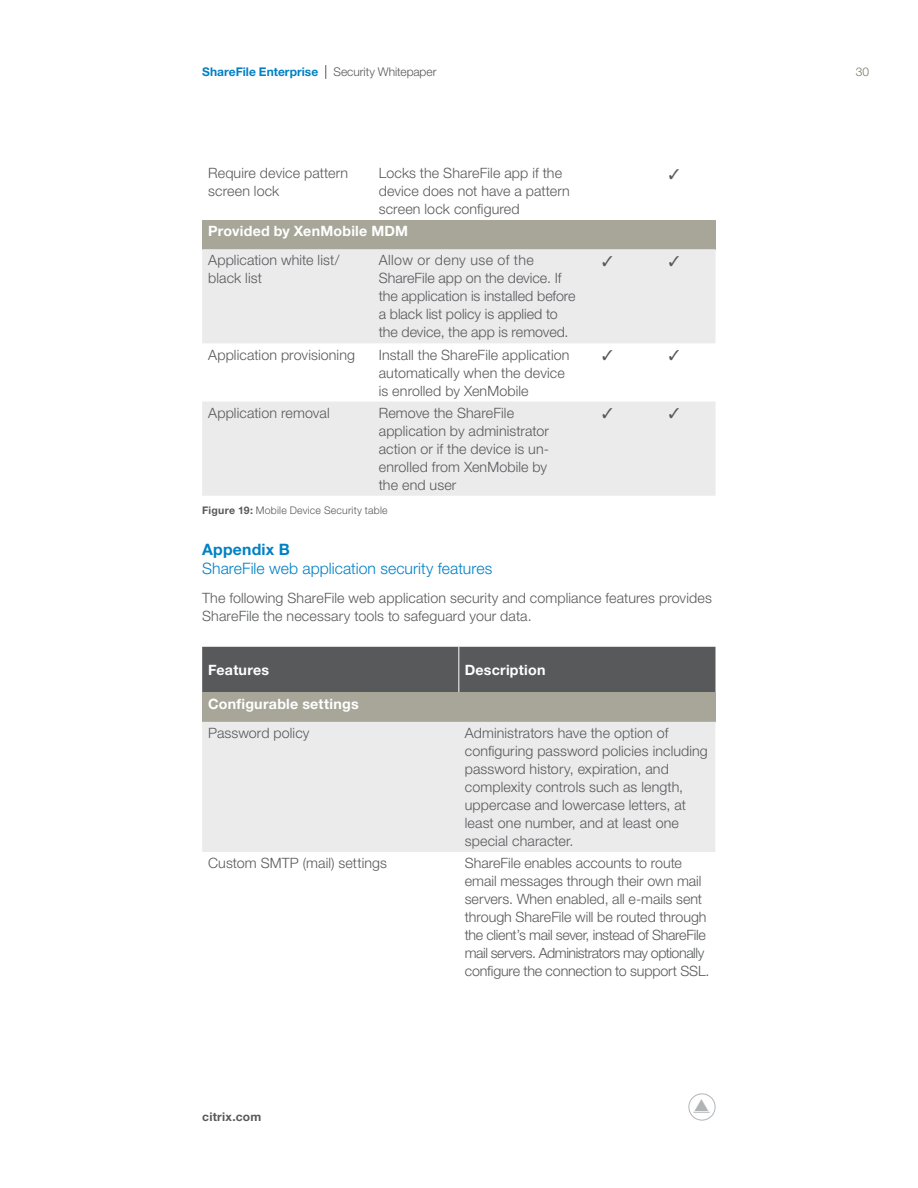
<style>
.page{position:relative;width:918px;height:1188px;background:#fff}
.page>*{position:absolute;margin:0;border:0;box-sizing:border-box;transform-origin:0 0}
.t1{font:300 15.75px "Helvetica Neue LT Pro";letter-spacing:.005em;color:#0081c6}
.t2{font:700 15.75px "Helvetica Neue LT Pro";letter-spacing:.015em;color:#0081c6}
.t3{font:300 14.25px/18px "Helvetica Neue LT Pro";letter-spacing:.005em;color:#58595b}
.t4{font:700 14.25px "Helvetica Neue LT Pro";letter-spacing:.015em;color:#fff}
.t5{font:700 12px "Helvetica Neue LT Pro";letter-spacing:.005em;color:#0081c6}
.t6{font:300 12px "Helvetica Neue LT Pro";letter-spacing:-.005em;color:#58595b}
.t7{font:700 12px "Helvetica Neue LT Pro";letter-spacing:.025em;color:#58595b}
.t8{font:300 12px "Helvetica Neue LT Pro";color:#767662}
.t9{font:300 10.5px "Helvetica Neue LT Pro";letter-spacing:.02em;color:#58595b}
.s1{font-weight:700}
</style>
<div class="page">
<svg style="left:325px;top:65px;width:1px;height:14px"></svg>
<div style="left:688px;top:1094px;width:28px;height:27px;border:1px solid #b1b4b6;border-radius:50%"></div>
<div style="left:202px;top:220px;width:514px;height:29px;background:#a7a699"></div>
<div style="left:202px;top:249px;width:514px;height:94px;background:#ebebec"></div>
<div style="left:202px;top:402px;width:514px;height:94px;background:#ebebec"></div>
<div style="left:202px;top:647px;width:514px;height:46px;background:#58595b"></div>
<hr style="left:458px;top:647px;width:1px;height:46px;background:#fff">
<div style="left:202px;top:693px;width:514px;height:29px;background:#a7a699"></div>
<div style="left:202px;top:722px;width:513px;height:130px;background:#ebebec"></div>
<svg style="left:693px;top:1111px;width:17px;height:2px"></svg>
<svg style="left:603px;top:256px;width:9px;height:10px"></svg>
<svg style="left:669px;top:256px;width:10px;height:10px"></svg>
<svg style="left:603px;top:408px;width:9px;height:10px"></svg>
<svg style="left:669px;top:408px;width:10px;height:10px"></svg>
<p class="t5" style="left:202px;top:64px;width:118px">ShareFile Enterprise</p>
<p class="t6" style="left:334px;top:64px;width:104px">Security Whitepaper</p>
<p class="t3" style="left:208px;top:164px;width:142px">Require device pattern screen lock</p>
<p class="t3" style="left:379px;top:164px;width:193px">Locks the ShareFile app if the device does not have a pattern screen lock configured</p>
<p class="t4" style="left:208px;top:222px;width:201px">Provided by XenMobile MDM</p>
<p class="t3" style="left:208px;top:251px;width:133px">Application white list/ black list</p>
<p class="t3" style="left:379px;top:251px;width:198px">Allow or deny use of the<br>ShareFile app on the device. If the application is installed before a black list policy is applied to the device, the app is removed.</p>
<p class="t3" style="left:208px;top:345px;width:148px">Application provisioning</p>
<p class="t3" style="left:379px;top:345px;width:192px">Install the ShareFile application automatically when the device is enrolled by XenMobile</p>
<p class="t3" style="left:208px;top:403px;width:123px">Application removal</p>
<p class="t3" style="left:379px;top:403px;width:172px">Remove the ShareFile application by administrator action or if the device is un&shy;enrolled from XenMobile by the end user</p>
<p class="t9" style="left:202px;top:504px;width:187px"><span class="s1">Figure 19:</span> Mobile Device Security table</p>
<p class="t2" style="left:202px;top:539px;width:89px">Appendix B</p>
<p class="t1" style="left:202px;top:558px;width:292px">ShareFile web application security features</p>
<p class="t3" style="left:202px;top:588px;width:511px">The following ShareFile web application security and compliance features provides<br>ShareFile the necessary tools to safeguard your data.</p>
<p class="t4" style="left:208px;top:661px;width:63px">Features</p>
<p class="t4" style="left:465px;top:661px;width:82px">Description</p>
<p class="t4" style="left:208px;top:695px;width:152px">Configurable settings</p>
<p class="t3" style="left:208px;top:724px;width:103px">Password policy</p>
<p class="t3" style="left:465px;top:724px;width:245px">Administrators have the option of configuring password policies including password history, expiration, and complexity controls such as length, uppercase and lowercase letters, at least one number, and at least one special character.</p>
<p class="t3" style="left:208px;top:854px;width:180px">Custom SMTP (mail) settings</p>
<p class="t3" style="left:465px;top:854px;width:246px">ShareFile enables accounts to route email messages through their own mail servers. When enabled, all e-mails sent through ShareFile will be routed through the client’s mail sever, instead of ShareFile mail servers. Administrators may optionally configure the connection to support SSL.</p>
<p class="t7" style="left:202px;top:1109px;width:61px">citrix.com</p>
<p class="t8" style="left:856px;top:64px;width:15px">30</p>
</div>
